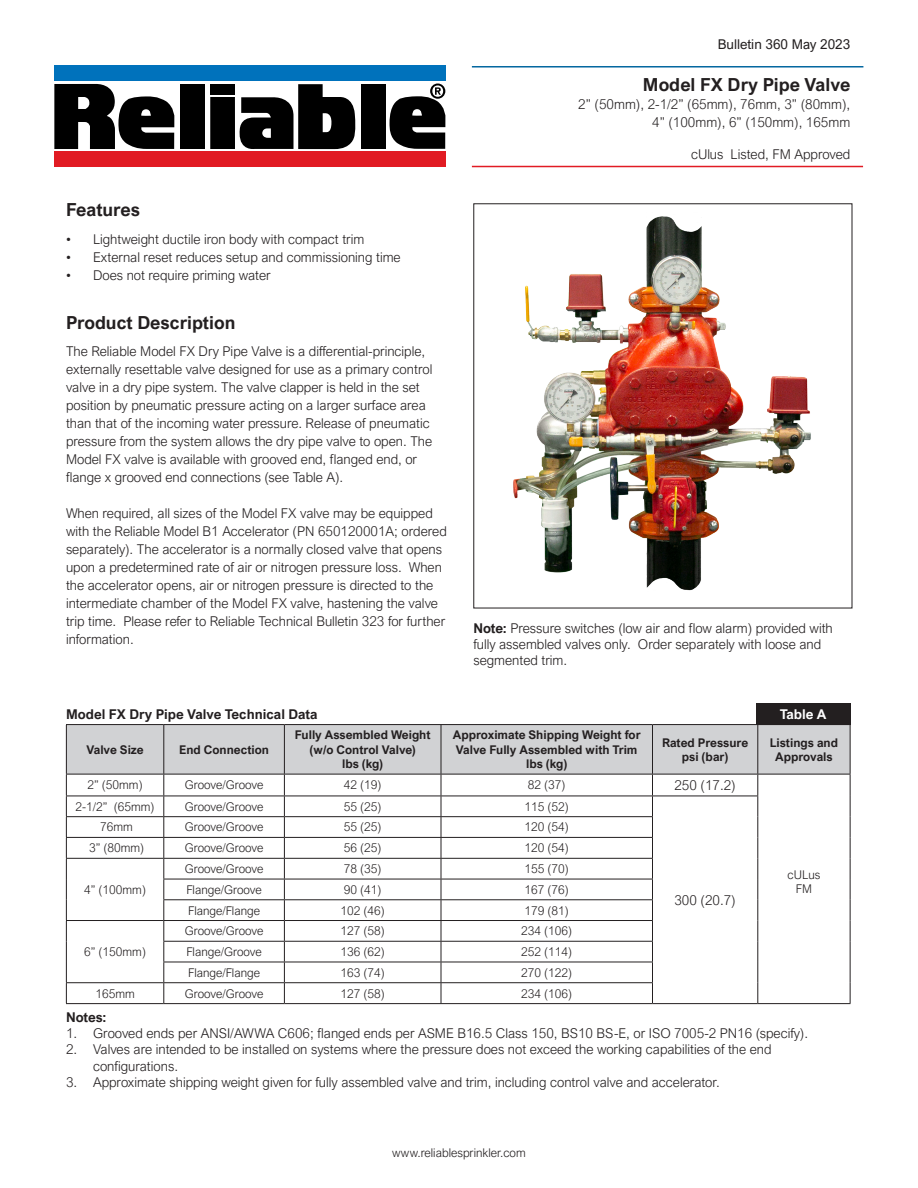
<style>
.page{position:relative;width:918px;height:1188px;background:#fff}
.page>*{position:absolute;margin:0;border:0;box-sizing:border-box;transform-origin:0 0}
.t1{font:700 18px "Arial Nova";color:#231f20}
.t2{font:300 13.5px/18px "Arial Nova";color:#231f20}
.t3{font:700 13.5px "Arial Nova";color:#231f20}
.t4{font:13.5px "Arial Nova";color:#231f20}
.t5{font:700 13.5px "Arial Nova";color:#fff}
.t6{font:300 12px "Arial Nova";color:#231f20}
.t7{font:700 12px/14.4px "Arial Nova";color:#231f20;text-align:center}
.s1{font-weight:700}
</style>
<div class="page">
<img style="left:513px;top:216px;width:298px;height:375px">
<hr style="left:472px;top:66px;width:391px;height:2px;background:#0467a0">
<hr style="left:472px;top:166px;width:391px;height:1px;background:#e11b24">
<svg style="left:55px;top:83px;width:119px;height:66px"></svg>
<div style="left:180px;top:84px;width:25px;height:65px;background:#000"></div>
<div style="left:210px;top:97px;width:25px;height:52px;background:#000"></div>
<div style="left:210px;top:84px;width:25px;height:10px;background:#000"></div>
<div style="left:361px;top:84px;width:24px;height:65px;background:#000"></div>
<svg style="left:239px;top:84px;width:117px;height:66px"></svg>
<svg style="left:389px;top:84px;width:56px;height:65px"></svg>
<div style="left:55px;top:152px;width:390px;height:15px;background:#e11b23"></div>
<div style="left:55px;top:66px;width:390px;height:15px;background:#0072bc"></div>
<hr style="left:66px;top:724px;width:98px;height:1px;background:#231f20">
<hr style="left:164px;top:724px;width:120px;height:1px;background:#231f20">
<hr style="left:284px;top:724px;width:157px;height:1px;background:#231f20">
<hr style="left:441px;top:724px;width:211px;height:1px;background:#231f20">
<hr style="left:652px;top:724px;width:106px;height:1px;background:#231f20">
<hr style="left:758px;top:724px;width:93px;height:1px;background:#231f20">
<svg style="left:66px;top:725px;width:785px;height:278px"></svg>
<hr style="left:66px;top:1003px;width:98px;height:1px;background:#231f20">
<hr style="left:164px;top:1003px;width:120px;height:1px;background:#231f20">
<hr style="left:284px;top:1003px;width:157px;height:1px;background:#231f20">
<hr style="left:441px;top:1003px;width:211px;height:1px;background:#231f20">
<hr style="left:652px;top:1003px;width:106px;height:1px;background:#231f20">
<hr style="left:758px;top:1003px;width:93px;height:1px;background:#231f20">
<div style="left:756px;top:704px;width:94px;height:21px;background:#231f20"></div>
<p class="t4" style="left:718px;top:37px;width:134px">Bulletin 360 May 2023</p>
<p class="t1" style="left:66px;top:199px;width:75px">Features</p>
<p class="t2" style="left:66px;top:230px;width:300px">• Lightweight ductile iron body with compact trim</p>
<p class="t2" style="left:66px;top:248px;width:336px">• External reset reduces setup and commissioning time</p>
<p class="t2" style="left:66px;top:266px;width:206px">• Does not require priming water</p>
<p class="t1" style="left:66px;top:312px;width:171px">Product Description</p>
<p class="t2" style="left:66px;top:342px;width:368px">The Reliable Model FX Dry Pipe Valve is a differential-principle, externally resettable valve designed for use as a primary control valve in a dry pipe system. The valve clapper is held in the set position by pneumatic pressure acting on a larger surface area than that of the incoming water pressure. Release of pneumatic pressure from the system allows the dry pipe valve to open. The Model FX valve is available with grooved end, flanged end, or flange x grooved end connections (see Table A).</p>
<p class="t2" style="left:66px;top:504px;width:382px">When required, all sizes of the Model FX valve may be equipped with the Reliable Model B1 Accelerator (PN 650120001A; ordered separately). The accelerator is a normally closed valve that opens upon a predetermined rate of air or nitrogen pressure loss. When the accelerator opens, air or nitrogen pressure is directed to the intermediate chamber of the Model FX valve, hastening the valve trip time. Please refer to Reliable Technical Bulletin 323 for further information.</p>
<p class="t1" style="left:643px;top:74px;width:209px">Model FX Dry Pipe Valve</p>
<p class="t2" style="left:578px;top:95px;width:273px">2” (50mm), 2-1/2” (65mm), 76mm, 3” (80mm),</p>
<p class="t2" style="left:652px;top:113px;width:200px">4” (100mm), 6” (150mm), 165mm</p>
<p class="t2" style="left:691px;top:145px;width:161px">cUlus Listed, FM Approved</p>
<p class="t2" style="left:473px;top:620px;width:361px;line-height:16.2px"><span class="s1">Note:</span> Pressure switches (low air and flow alarm) provided with fully assembled valves only. Order separately with loose and segmented trim.</p>
<p class="t3" style="left:66px;top:707px;width:253px">Model FX Dry Pipe Valve Technical Data</p>
<p class="t7" style="left:86px;top:742px;width:59px">Valve Size</p>
<p class="t7" style="left:179px;top:742px;width:91px">End Connection</p>
<p class="t7" style="left:295px;top:728px;width:137px">Fully Assembled Weight (w/o Control Valve)</p>
<p class="t7" style="left:342px;top:757px;width:43px">lbs (kg)</p>
<p class="t7" style="left:453px;top:728px;width:189px;text-align:left">Approximate Shipping Weight for<br>Valve Fully Assembled with Trim</p>
<p class="t7" style="left:526px;top:757px;width:43px">lbs (kg)</p>
<p class="t7" style="left:662px;top:735px;width:88px">Rated Pressure</p>
<p class="t7" style="left:682px;top:749px;width:48px">psi (bar)</p>
<p class="t6" style="left:87px;top:778px;width:57px">2” (50mm)</p>
<p class="t6" style="left:185px;top:778px;width:80px">Groove/Groove</p>
<p class="t6" style="left:344px;top:778px;width:39px">42 (19)</p>
<p class="t6" style="left:528px;top:778px;width:39px">82 (37)</p>
<p class="t2" style="left:674px;top:776px;width:63px">250 (17.2)</p>
<p class="t6" style="left:76px;top:800px;width:81px">2-1/2” (65mm)</p>
<p class="t6" style="left:185px;top:800px;width:80px">Groove/Groove</p>
<p class="t6" style="left:344px;top:800px;width:39px">55 (25)</p>
<p class="t6" style="left:524px;top:800px;width:46px">115 (52)</p>
<p class="t6" style="left:100px;top:820px;width:34px">76mm</p>
<p class="t6" style="left:185px;top:820px;width:80px">Groove/Groove</p>
<p class="t6" style="left:344px;top:820px;width:39px">55 (25)</p>
<p class="t6" style="left:524px;top:820px;width:46px">120 (54)</p>
<p class="t6" style="left:89px;top:841px;width:57px">3” (80mm)</p>
<p class="t6" style="left:185px;top:841px;width:80px">Groove/Groove</p>
<p class="t6" style="left:344px;top:841px;width:39px">56 (25)</p>
<p class="t6" style="left:524px;top:841px;width:46px">120 (54)</p>
<p class="t6" style="left:84px;top:883px;width:63px">4” (100mm)</p>
<p class="t6" style="left:185px;top:862px;width:80px">Groove/Groove</p>
<p class="t6" style="left:344px;top:862px;width:39px">78 (35)</p>
<p class="t6" style="left:524px;top:862px;width:46px">155 (70)</p>
<p class="t6" style="left:186px;top:883px;width:77px">Flange/Groove</p>
<p class="t6" style="left:344px;top:883px;width:39px">90 (41)</p>
<p class="t6" style="left:524px;top:883px;width:46px">167 (76)</p>
<p class="t6" style="left:188px;top:903px;width:73px">Flange/Flange</p>
<p class="t6" style="left:340px;top:903px;width:46px">102 (46)</p>
<p class="t6" style="left:524px;top:903px;width:46px">179 (81)</p>
<p class="t6" style="left:84px;top:945px;width:63px">6” (150mm)</p>
<p class="t6" style="left:185px;top:924px;width:80px">Groove/Groove</p>
<p class="t6" style="left:340px;top:924px;width:46px">127 (58)</p>
<p class="t6" style="left:521px;top:924px;width:53px">234 (106)</p>
<p class="t6" style="left:186px;top:945px;width:77px">Flange/Groove</p>
<p class="t6" style="left:340px;top:945px;width:46px">136 (62)</p>
<p class="t6" style="left:521px;top:945px;width:53px">252 (114)</p>
<p class="t6" style="left:188px;top:966px;width:73px">Flange/Flange</p>
<p class="t6" style="left:340px;top:966px;width:46px">163 (74)</p>
<p class="t6" style="left:521px;top:966px;width:53px">270 (122)</p>
<p class="t6" style="left:95px;top:987px;width:41px">165mm</p>
<p class="t6" style="left:185px;top:987px;width:80px">Groove/Groove</p>
<p class="t6" style="left:340px;top:987px;width:46px">127 (58)</p>
<p class="t6" style="left:521px;top:987px;width:53px">234 (106)</p>
<p class="t2" style="left:674px;top:891px;width:63px">300 (20.7)</p>
<p class="t5" style="left:780px;top:707px;width:48px">Table A</p>
<p class="t7" style="left:770px;top:735px;width:70px">Listings and<br>Approvals</p>
<p class="t6" style="left:787px;top:868px;width:34px">cULus</p>
<p class="t6" style="left:796px;top:882px;width:18px">FM</p>
<p class="t3" style="left:66px;top:1009px;width:42px">Notes:</p>
<p class="t2" style="left:66px;top:1024px;width:744px">1. Grooved ends per ANSI/AWWA C606; flanged ends per ASME B16.5 Class 150, BS10 BS-E, or ISO 7005-2 PN16 (specify).</p>
<p class="t2" style="left:93px;top:1042px;width:680px;line-height:16.2px;text-indent:-27px">2. Valves are intended to be installed on systems where the pressure does not exceed the working capabilities of the end configurations.</p>
<p class="t2" style="left:66px;top:1073px;width:655px">3. Approximate shipping weight given for fully assembled valve and trim, including control valve and accelerator.</p>
<p class="t6" style="left:392px;top:1146px;width:135px">www.reliablesprinkler.com</p>
</div>
